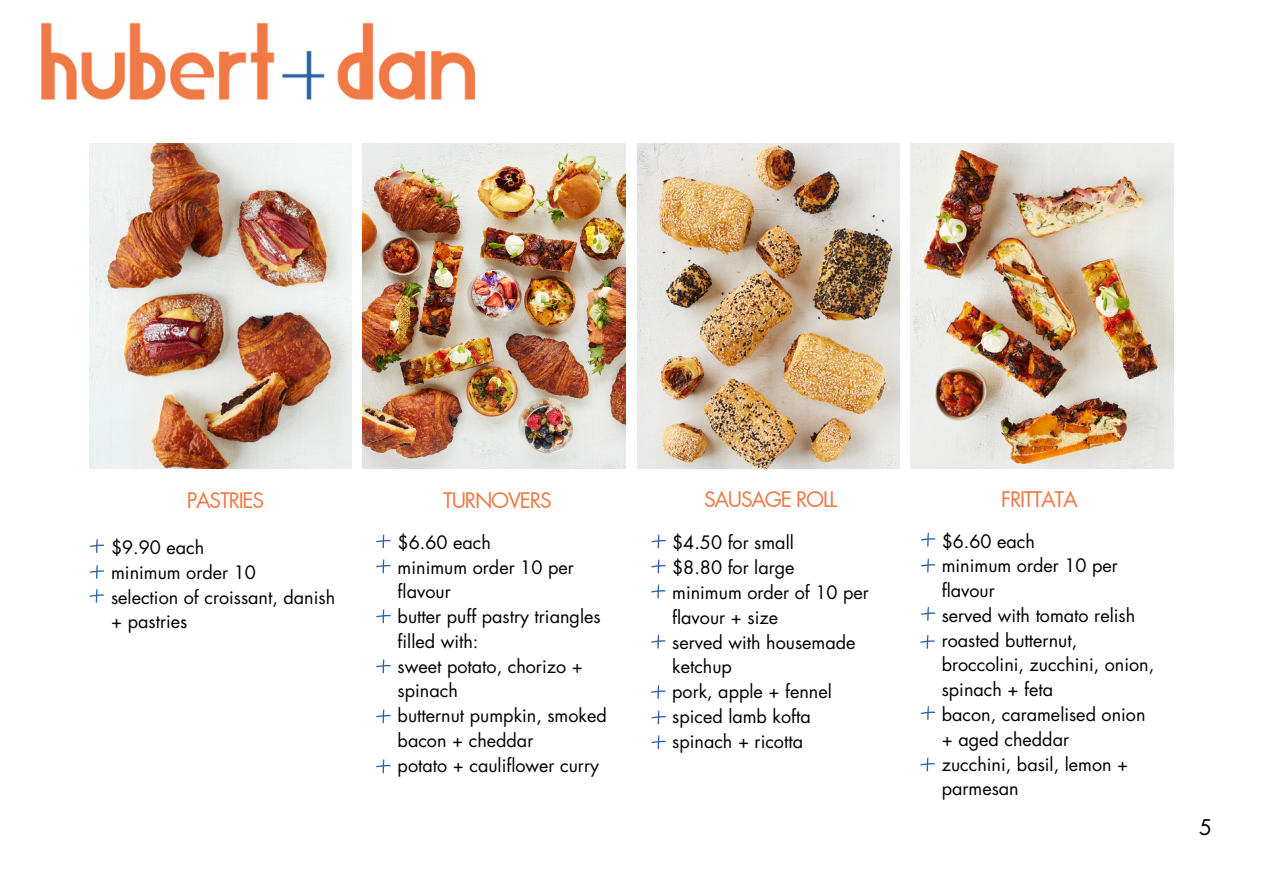
<style>
.page{position:relative;width:1263px;height:894px;background:#fff}
.page>*{position:absolute;margin:0;border:0;box-sizing:border-box;transform-origin:0 0}
.t1{font:21px "Futura LT Pro";letter-spacing:-.06em;color:#f07945}
.t2{font:21px "Futura Std";color:#000}
.t3{font:18px/24.8px "Futura Std";color:#000}
</style>
<div class="page">
<img style="left:637px;top:143px;width:262px;height:325px">
<img style="left:89px;top:143px;width:262px;height:325px">
<img style="left:363px;top:143px;width:263px;height:325px">
<img style="left:911px;top:143px;width:263px;height:325px">
<img style="left:41px;top:22px;width:435px;height:79px">
<svg style="left:921px;top:532px;width:14px;height:14px"></svg>
<svg style="left:921px;top:606px;width:14px;height:15px"></svg>
<svg style="left:920px;top:757px;width:15px;height:14px"></svg>
<svg style="left:921px;top:706px;width:14px;height:14px"></svg>
<svg style="left:921px;top:558px;width:14px;height:14px"></svg>
<svg style="left:376px;top:534px;width:15px;height:14px"></svg>
<svg style="left:376px;top:559px;width:15px;height:14px"></svg>
<svg style="left:376px;top:609px;width:15px;height:14px"></svg>
<svg style="left:376px;top:659px;width:15px;height:14px"></svg>
<svg style="left:376px;top:709px;width:15px;height:14px"></svg>
<svg style="left:376px;top:759px;width:15px;height:14px"></svg>
<svg style="left:90px;top:539px;width:14px;height:14px"></svg>
<svg style="left:89px;top:588px;width:15px;height:15px"></svg>
<svg style="left:90px;top:564px;width:14px;height:15px"></svg>
<svg style="left:651px;top:534px;width:15px;height:14px"></svg>
<svg style="left:651px;top:584px;width:14px;height:14px"></svg>
<svg style="left:651px;top:559px;width:15px;height:14px"></svg>
<svg style="left:651px;top:634px;width:14px;height:14px"></svg>
<svg style="left:651px;top:684px;width:14px;height:14px"></svg>
<svg style="left:651px;top:735px;width:15px;height:14px"></svg>
<svg style="left:651px;top:710px;width:15px;height:14px"></svg>
<svg style="left:920px;top:634px;width:15px;height:14px"></svg>
<p class="t1" style="left:187px;top:490px;width:79px">PASTRIES</p>
<p class="t3" style="left:111px;top:535px;width:95px">$9.90 each</p>
<p class="t3" style="left:111px;top:560px;width:146px">minimum order 10</p>
<p class="t3" style="left:111px;top:585px;width:226px">selection of croissant, danish + pastries</p>
<p class="t1" style="left:443px;top:490px;width:110px">TURNOVERS</p>
<p class="t1" style="left:1001px;top:489px;width:78px">FRITTATA</p>
<p class="t3" style="left:398px;top:530px;width:95px">$6.60 each</p>
<p class="t3" style="left:398px;top:555px;width:178px">minimum order 10 per flavour</p>
<p class="t3" style="left:398px;top:604px;width:204px">butter puff pastry triangles filled with:</p>
<p class="t3" style="left:398px;top:654px;width:187px">sweet potato, chorizo + spinach</p>
<p class="t3" style="left:398px;top:703px;width:211px">butternut pumpkin, smoked bacon + cheddar</p>
<p class="t3" style="left:398px;top:753px;width:203px">potato + cauliflower curry</p>
<p class="t1" style="left:704px;top:489px;width:135px">SAUSAGE ROLL</p>
<p class="t3" style="left:672px;top:531px;width:123px">$4.50 for small</p>
<p class="t3" style="left:672px;top:555px;width:124px">$8.80 for large</p>
<p class="t3" style="left:672px;top:580px;width:198px">minimum order of 10 per flavour + size</p>
<p class="t3" style="left:672px;top:630px;width:185px">served with housemade ketchup</p>
<p class="t3" style="left:672px;top:679px;width:161px">pork, apple + fennel</p>
<p class="t3" style="left:672px;top:704px;width:140px">spiced lamb kofta</p>
<p class="t3" style="left:672px;top:729px;width:132px">spinach + ricotta</p>
<p class="t3" style="left:942px;top:529px;width:95px">$6.60 each</p>
<p class="t3" style="left:942px;top:554px;width:178px">minimum order 10 per flavour</p>
<p class="t3" style="left:942px;top:603px;width:195px">served with tomato relish</p>
<p class="t3" style="left:942px;top:628px;width:214px">roasted butternut, broccolini, zucchini, onion, spinach + feta</p>
<p class="t3" style="left:942px;top:702px;width:205px">bacon, caramelised onion + aged cheddar</p>
<p class="t3" style="left:942px;top:752px;width:188px">zucchini, basil, lemon + parmesan</p>
<p class="t2" style="left:1199px;top:817px;width:14px">5</p>
</div>
